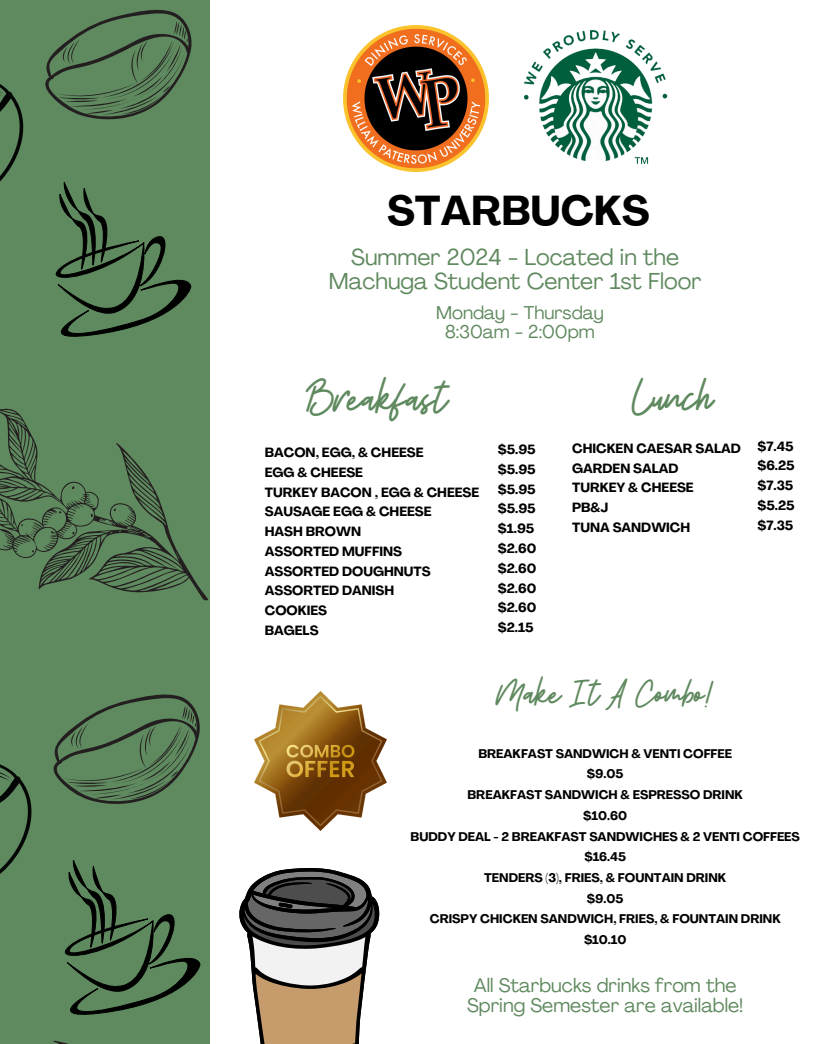
<style>
.page{position:relative;width:828px;height:1044px;background:#fff}
.page>*{position:absolute;margin:0;border:0;box-sizing:border-box;transform-origin:0 0}
.t1{font:49.05px "Beauty Salon Script";color:#5f895e}
.t2{font:47.5px "Beauty Salon Script";color:#5f895e}
.t3{font:700 41.2px "Agrandir";color:#000}
.t4{font:38.15px "Beauty Salon Script";color:#5f895e}
.t5{font:22.75px/23.7px "Agrandir";color:#5f895e;text-align:center}
.t6{font:19.35px/20.3px "Agrandir";color:#5f895e;text-align:center}
.t7{font:18.3px/19.5px "Agrandir";color:#5f895e;text-align:center}
.t8{font:700 13.2px "Agrandir";color:#000}
.t9{font:700 12.4px "Agrandir";color:#000}
</style>
<div class="page">
<svg style="left:0;top:10px;width:202px;height:349px;background:#577e56"></svg>
<svg style="left:0;top:359px;width:210px;height:310px;background:#5a8058"></svg>
<svg style="left:71px;top:485px;width:4px;height:5px"></svg>
<svg style="left:90px;top:513px;width:4px;height:5px"></svg>
<svg style="left:113px;top:508px;width:4px;height:4px"></svg>
<svg style="left:58px;top:511px;width:4px;height:3px"></svg>
<svg style="left:31px;top:550px;width:4px;height:3px"></svg>
<svg style="left:71px;top:531px;width:4px;height:4px"></svg>
<svg style="left:0;top:694px;width:210px;height:350px;background:#577d56"></svg>
<img style="left:343px;top:26px;width:146px;height:145px">
<img style="left:524px;top:30px;width:144px;height:134px">
<img style="left:254px;top:691px;width:133px;height:140px">
<svg style="left:239px;top:868px;width:140px;height:176px"></svg>
<h2 class="t3" style="left:387px;top:194px;width:264px">STARBUCKS</h2>
<h4 class="t5" style="left:329px;top:247px;width:374px">Summer 2024 - Located in the<br>Machuga Student Center 1st Floor</h4>
<p class="t7" style="left:436px;top:304px;width:169px">Monday - Thursday<br>8:30am - 2:00pm</p>
<p class="t2" style="left:308px;top:375px;width:141px">Breakfast</p>
<p class="t1" style="left:633px;top:374px;width:82px">Lunch</p>
<p class="t8" style="left:572px;top:443px;width:170px">CHICKEN CAESAR SALAD</p>
<p class="t8" style="left:572px;top:463px;width:108px">GARDEN SALAD</p>
<p class="t8" style="left:572px;top:483px;width:123px">TURKEY &amp; CHEESE</p>
<p class="t8" style="left:572px;top:502px;width:38px">PB&amp;J</p>
<p class="t8" style="left:572px;top:522px;width:120px">TUNA SANDWICH</p>
<p class="t8" style="left:498px;top:444px;width:39px">$5.95</p>
<p class="t8" style="left:498px;top:464px;width:39px">$5.95</p>
<p class="t8" style="left:498px;top:484px;width:39px">$5.95</p>
<p class="t8" style="left:498px;top:504px;width:39px">$5.95</p>
<p class="t8" style="left:498px;top:523px;width:38px">$1.95</p>
<p class="t8" style="left:498px;top:543px;width:40px">$2.60</p>
<p class="t8" style="left:498px;top:563px;width:40px">$2.60</p>
<p class="t8" style="left:498px;top:583px;width:40px">$2.60</p>
<p class="t8" style="left:498px;top:602px;width:40px">$2.60</p>
<p class="t8" style="left:498px;top:622px;width:37px">$2.15</p>
<h5 class="t8" style="left:265px;top:447px;width:160px">BACON, EGG, &amp; CHEESE</h5>
<h1 class="t8" style="left:265px;top:467px;width:100px">EGG &amp; CHEESE</h1>
<h1 class="t8" style="left:265px;top:487px;width:216px">TURKEY BACON , EGG &amp; CHEESE</h1>
<p class="t8" style="left:265px;top:506px;width:168px">SAUSAGE EGG &amp; CHEESE</p>
<p class="t8" style="left:265px;top:526px;width:98px">HASH BROWN</p>
<p class="t8" style="left:265px;top:546px;width:139px">ASSORTED MUFFINS</p>
<p class="t8" style="left:265px;top:566px;width:167px">ASSORTED DOUGHNUTS</p>
<p class="t8" style="left:265px;top:585px;width:131px">ASSORTED DANISH</p>
<p class="t8" style="left:265px;top:605px;width:64px">COOKIES</p>
<p class="t8" style="left:265px;top:625px;width:55px">BAGELS</p>
<p class="t8" style="left:758px;top:441px;width:37px">$7.45</p>
<p class="t8" style="left:758px;top:460px;width:39px">$6.25</p>
<p class="t8" style="left:758px;top:480px;width:37px">$7.35</p>
<p class="t8" style="left:758px;top:500px;width:39px">$5.25</p>
<h3 class="t8" style="left:758px;top:520px;width:37px">$7.35</h3>
<p class="t4" style="left:497px;top:675px;width:219px">Make It A Combo!</p>
<p class="t9" style="left:478px;top:748px;width:255px">BREAKFAST SANDWICH &amp; VENTI COFFEE</p>
<p class="t9" style="left:587px;top:769px;width:38px">$9.05</p>
<p class="t9" style="left:468px;top:790px;width:277px">BREAKFAST SANDWICH &amp; ESPRESSO DRINK</p>
<p class="t9" style="left:583px;top:810px;width:45px">$10.60</p>
<p class="t9" style="left:411px;top:831px;width:391px">BUDDY DEAL - 2 BREAKFAST SANDWICHES &amp; 2 VENTI COFFEES</p>
<p class="t9" style="left:584px;top:852px;width:43px">$16.45</p>
<p class="t9" style="left:484px;top:873px;width:244px">TENDERS (3), FRIES, &amp; FOUNTAIN DRINK</p>
<p class="t9" style="left:587px;top:893px;width:38px">$9.05</p>
<p class="t9" style="left:430px;top:914px;width:353px">CRISPY CHICKEN SANDWICH, FRIES, &amp; FOUNTAIN DRINK</p>
<p class="t9" style="left:584px;top:935px;width:44px">$10.10</p>
<p class="t6" style="left:467px;top:977px;width:278px">All Starbucks drinks from the<br>Spring Semester are available!</p>
</div>
